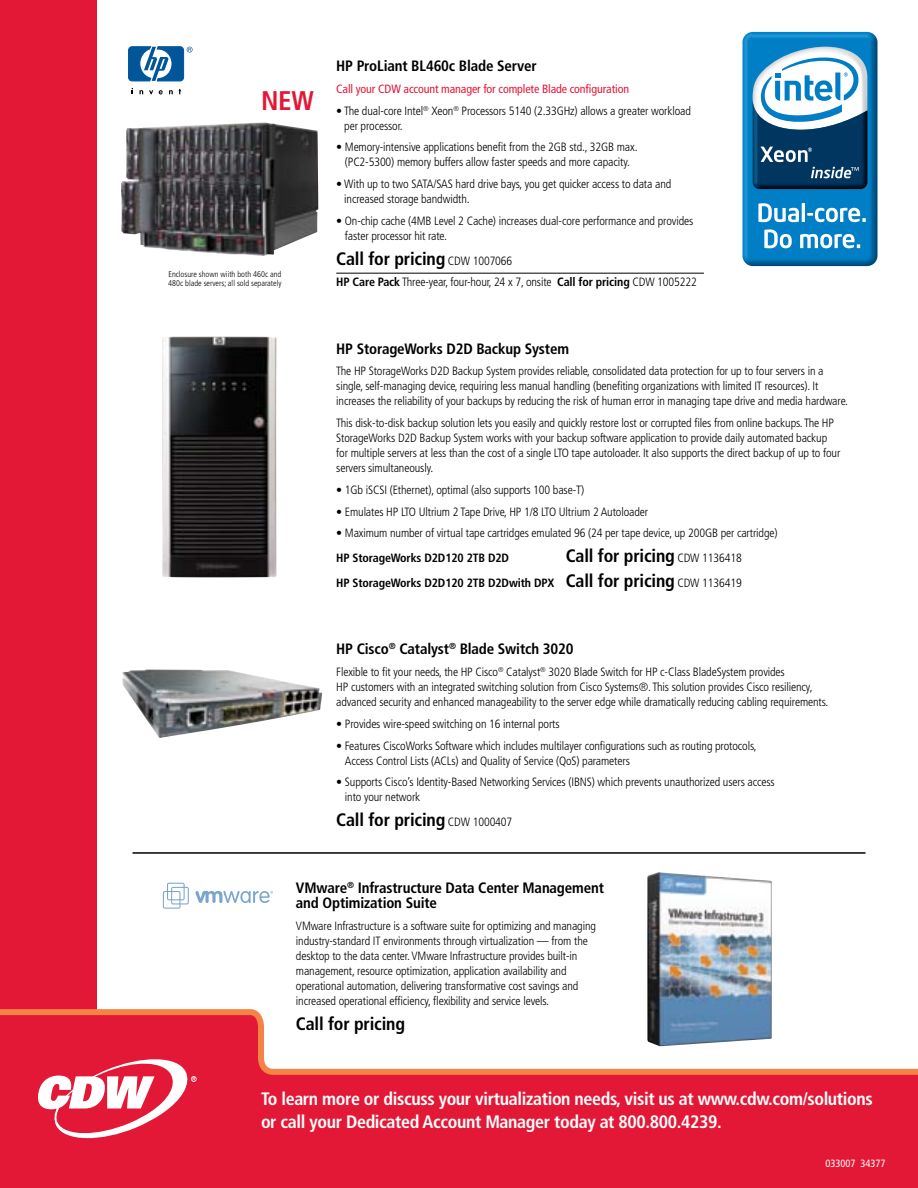
<style>
.page{position:relative;width:918px;height:1188px;background:#fff}
.page>*{position:absolute;margin:0;border:0;box-sizing:border-box;transform-origin:0 0}
.t1{font:700 condensed 27px "Frutiger LT Std";color:#e31836}
.t2{font:700 condensed 18px/22.5px "Frutiger LT Std";letter-spacing:-.02em;color:#fff}
.t3{font:700 condensed 18px "Frutiger LT Std";letter-spacing:-.01em;color:#000}
.t4{font:700 condensed 15px/15px "Frutiger LT Std";letter-spacing:-.01em;color:#000}
.t5{font:300 condensed 12px/15px "Frutiger LT Std";letter-spacing:-.01em;color:#000}
.t6{font:700 condensed 12px "Frutiger LT Std";letter-spacing:-.01em;color:#000}
.t7{font:condensed 12px "Frutiger LT Std";letter-spacing:-.01em;color:#e31836}
.t8{font:condensed 10.5px "Frutiger LT Std";letter-spacing:-.005em;color:#fff}
.t9{font:300 condensed 8.25px/9px "Frutiger LT Std";color:#000}
.s1{font-weight:300;font-size:12px}
.s2{font-weight:700}
.s3{font-size:18px}
.s4{font-weight:300}
</style>
<div class="page">
<div style="left:0;top:0;width:97px;height:1188px;background:#e31836"></div>
<div style="left:84px;top:1078px;width:834px;height:110px;background:#e31836"></div>
<svg style="left:0;top:1009px;width:918px;height:69px"></svg>
<svg style="left:38px;top:1059px;width:159px;height:79px"></svg>
<hr style="left:336px;top:273px;width:368px;height:1px;background:#000">
<svg style="left:149px;top:90px;width:4px;height:4px"></svg>
<svg style="left:139px;top:90px;width:4px;height:4px"></svg>
<svg style="left:169px;top:90px;width:4px;height:4px"></svg>
<svg style="left:159px;top:90px;width:4px;height:4px"></svg>
<svg style="left:128px;top:47px;width:65px;height:34px"></svg>
<svg style="left:743px;top:32px;width:135px;height:234px"></svg>
<img style="left:121px;top:122px;width:197px;height:134px">
<img style="left:162px;top:337px;width:114px;height:240px">
<img style="left:647px;top:872px;width:125px;height:175px">
<svg style="left:163px;top:883px;width:26px;height:26px"></svg>
<svg style="left:195px;top:891px;width:78px;height:12px"></svg>
<hr style="left:133px;top:852px;width:733px;height:2px;background:#000">
<img style="left:122px;top:669px;width:200px;height:69px">
<h1 class="t1" style="left:261px;top:84px;width:54px">NEW</h1>
<p class="t9" style="left:168px;top:270px;width:115px">Enclosure shown wiith both 460c and<br>480c blade servers; all sold separately</p>
<p class="t4" style="left:336px;top:58px;width:202px">HP ProLiant BL460c Blade Server</p>
<p class="t7" style="left:336px;top:82px;width:294px">Call your CDW account manager for complete Blade configuration</p>
<p class="t5" style="left:344px;top:103px;width:348px;text-indent:-8px">• The dual-core Intel<sup>®</sup> Xeon<sup>®</sup> Processors 5140 (2.33GHz) allows a greater workload per processor.</p>
<p class="t5" style="left:336px;top:140px;width:303px;text-align:center">• Memory-intensive applications benefit from the 2GB std., 32GB max. (PC2-5300) memory buffers allow faster speeds and more capacity.</p>
<p class="t5" style="left:344px;top:177px;width:329px;text-indent:-8px">• With up to two SATA/SAS hard drive bays, you get quicker access to data and increased storage bandwidth.</p>
<p class="t5" style="left:345px;top:213px;width:350px;text-indent:-9px">• On-chip cache (4MB Level 2 Cache) increases dual-core performance and provides faster processor hit rate.</p>
<h2 class="t3" style="left:336px;top:248px;width:178px">Call for pricing <span class="s1">CDW 1007066</span></h2>
<p class="t5" style="left:336px;top:275px;width:362px"><span class="s2">HP Care Pack</span> Three-year, four-hour, 24 x 7, onsite <span class="s2">Call for pricing</span> CDW 1005222</p>
<p class="t4" style="left:336px;top:341px;width:234px">HP StorageWorks D2D Backup System</p>
<p class="t5" style="left:336px;top:364px;width:513px">The HP StorageWorks D2D Backup System provides reliable, consolidated data protection for up to four servers in a single, self-managing device, requiring less manual handling (benefiting organizations with limited IT resources). It increases the reliability of your backups by reducing the risk of human error in managing tape drive and media hardware.</p>
<p class="t5" style="left:336px;top:416px;width:506px">This disk-to-disk backup solution lets you easily and quickly restore lost or corrupted files from online backups. The HP StorageWorks D2D Backup System works with your backup software application to provide daily automated backup for multiple servers at less than the cost of a single LTO tape autoloader. It also supports the direct backup of up to four servers simultaneously.</p>
<p class="t5" style="left:336px;top:482px;width:249px">• 1Gb iSCSI (Ethernet), optimal (also supports 100 base-T)</p>
<p class="t5" style="left:336px;top:504px;width:313px">• Emulates HP LTO Ultrium 2 Tape Drive, HP 1/8 LTO Ultrium 2 Autoloader</p>
<p class="t5" style="left:336px;top:526px;width:443px">• Maximum number of virtual tape cartridges emulated 96 (24 per tape device, up 200GB per cartridge)</p>
<p class="t6" style="left:336px;top:551px;width:174px">HP StorageWorks D2D120 2TB D2D</p>
<h2 class="t3" style="left:566px;top:545px;width:178px">Call for pricing <span class="s1">CDW 1136418</span></h2>
<p class="t6" style="left:336px;top:576px;width:407px">HP StorageWorks D2D120 2TB D2Dwith DPX <span class="s3">Call for pricing</span> <span class="s4">CDW 1136419</span></p>
<p class="t4" style="left:336px;top:642px;width:239px">HP Cisco<sup>®</sup> Catalyst<sup>®</sup> Blade Switch 3020</p>
<p class="t5" style="left:336px;top:665px;width:494px">Flexible to fit your needs, the HP Cisco<sup>®</sup> Catalyst<sup>®</sup> 3020 Blade Switch for HP c-Class BladeSystem provides<br>HP customers with an integrated switching solution from Cisco Systems®. This solution provides Cisco resiliency, advanced security and enhanced manageability to the server edge while dramatically reducing cabling requirements.</p>
<p class="t5" style="left:336px;top:716px;width:225px">• Provides wire-speed switching on 16 internal ports</p>
<p class="t5" style="left:345px;top:738px;width:413px;text-indent:-9px">• Features CiscoWorks Software which includes multilayer configurations such as routing protocols,<br>Access Control Lists (ACLs) and Quality of Service (QoS) parameters</p>
<p class="t5" style="left:345px;top:775px;width:431px;text-indent:-9px">• Supports Cisco’s Identity-Based Networking Services (IBNS) which prevents unauthorized users access into your network</p>
<h2 class="t3" style="left:336px;top:809px;width:178px">Call for pricing <span class="s1">CDW 1000407</span></h2>
<p class="t4" style="left:296px;top:881px;width:310px">VMware<sup>®</sup> Infrastructure Data Center Management and Optimization Suite</p>
<p class="t5" style="left:296px;top:919px;width:302px">VMware Infrastructure is a software suite for optimizing and managing industry-standard IT environments through virtualization — from the desktop to the data center. VMware Infrastructure provides built-in management, resource optimization, application availability and operational automation, delivering transformative cost savings and increased operational efficiency, flexibility and service levels.</p>
<h2 class="t3" style="left:296px;top:1013px;width:111px">Call for pricing</h2>
<h2 class="t2" style="left:261px;top:1088px;width:613px">To learn more or discuss your virtualization needs, visit us at www.cdw.com/solutions or call your Dedicated Account Manager today at 800.800.4239.</h2>
<p class="t8" style="left:826px;top:1157px;width:61px">033007 34377</p>
</div>
